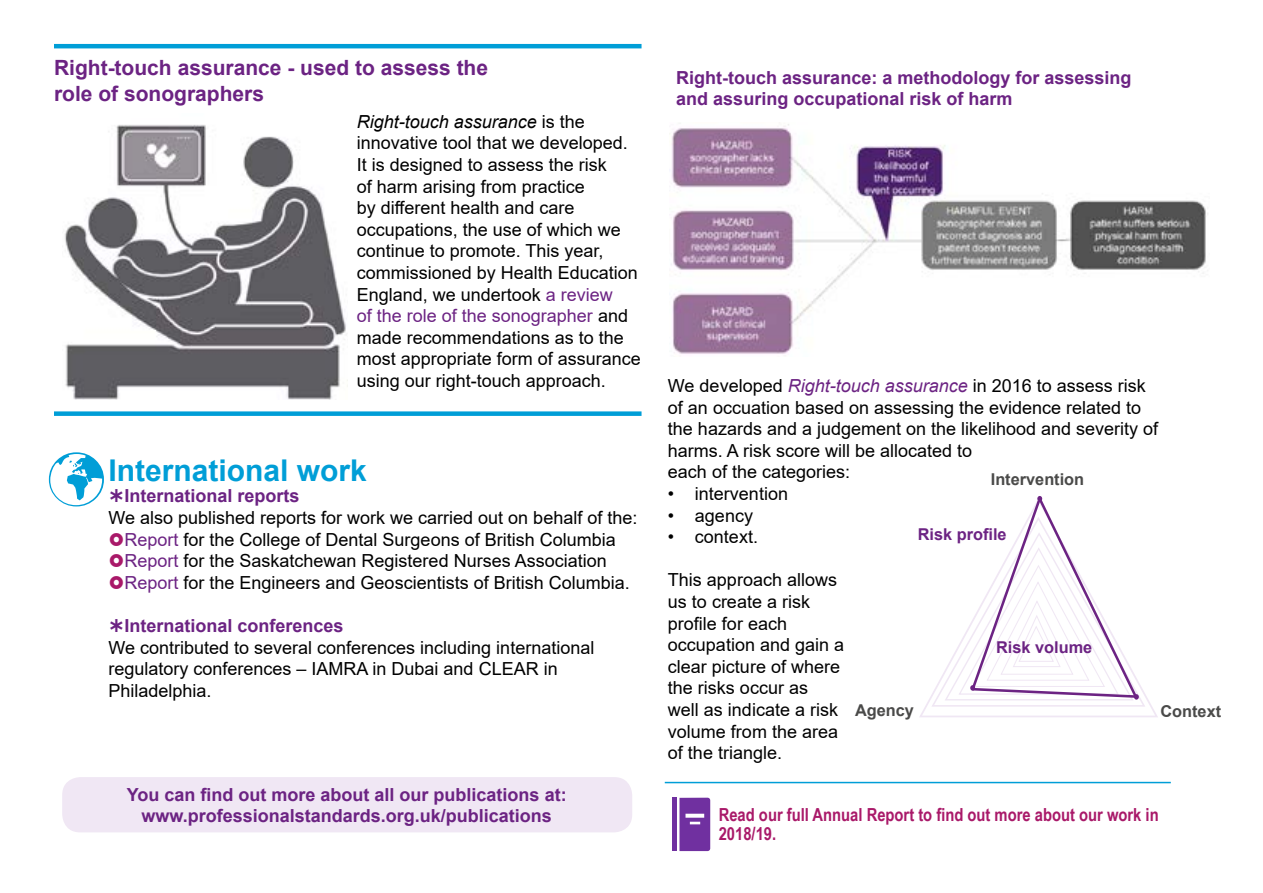
<style>
.page{position:relative;width:1263px;height:893px;background:#fff}
.page>*{position:absolute;margin:0;border:0;box-sizing:border-box;transform-origin:0 0}
.t1{font:700 30px "Arial";color:#009ed7}
.t2{font:700 21px/25.2px "Arial";color:#6c2383}
.t3{font:18px/21.6px "Arial";color:#000}
.t4{font:700 18px/21.6px "Arial";color:#6c2383}
.t5{font:700 18px/19.5px "Arial Narrow";color:#a91969}
.t6{font:700 16.35px "Arial";color:#4a4a49}
.t7{font:700 16.35px "Arial";color:#6c2383}
.s1{font-style:italic}
.s2{color:#6c2383}
.s3{font-style:italic;color:#6c2383}
</style>
<div class="page">
<img style="left:64px;top:124px;width:283px;height:275px">
<hr style="left:54px;top:44px;width:587px;height:4px;background:#009ed7">
<div style="left:54px;top:411px;width:587px;height:5px;background:#009ed7"></div>
<svg style="left:919px;top:698px;width:239px;height:19px"></svg>
<svg style="left:930px;top:496px;width:217px;height:211px"></svg>
<div style="left:62px;top:777px;width:570px;height:55px;background:#f0e7f4;border-radius:18px"></div>
<img style="left:669px;top:124px;width:539px;height:230px">
<hr style="left:665px;top:782px;width:506px;height:1px;background:#009ed7">
<hr style="left:673px;top:798px;width:4px;height:53px;background:#7030a0">
<svg style="left:679px;top:798px;width:31px;height:53px;background:#7b40a7"></svg>
<p class="t2" style="left:54px;top:56px;width:436px">Right-touch assurance - used to assess the role of sonographers</p>
<p class="t3" style="left:357px;top:110px;width:286px"><span class="s1">Right-touch assurance</span> is the innovative tool that we developed.<br>It is designed to assess the risk<br>of harm arising from practice<br>by different health and care occupations, the use of which we continue to promote. This year, commissioned by Health Education<br>England, we undertook <span class="s2">a review<br>of the role of the sonographer</span> and made recommendations as to the most appropriate form of assurance using our right-touch approach.</p>
<p class="t1" style="left:108px;top:449px;width:260px">International work</p>
<p class="t4" style="left:124px;top:486px;width:177px">International reports</p>
<p class="t3" style="left:108px;top:507px;width:530px">We also published reports for work we carried out on behalf of the:</p>
<p class="t3" style="left:124px;top:528px;width:493px"><span class="s2">Report</span> for the College of Dental Surgeons of British Columbia</p>
<p class="t3" style="left:124px;top:550px;width:484px"><span class="s2">Report</span> for the Saskatchewan Registered Nurses Association</p>
<p class="t3" style="left:124px;top:572px;width:507px"><span class="s2">Report</span> for the Engineers and Geoscientists of British Columbia.</p>
<p class="t4" style="left:124px;top:615px;width:221px">International conferences</p>
<p class="t3" style="left:108px;top:636px;width:487px">We contributed to several conferences including international regulatory conferences – IAMRA in Dubai and CLEAR in<br>Philadelphia.</p>
<p class="t4" style="left:676px;top:67px;width:457px">Right-touch assurance: a methodology for assessing and assuring occupational risk of harm</p>
<p class="t3" style="left:668px;top:375px;width:492px">We developed <span class="s3">Right-touch assurance</span> in 2016 to assess risk of an occuation based on assessing the evidence related to the hazards and a judgement on the likelihood and severity of harms. A risk score will be allocated to</p>
<p class="t3" style="left:668px;top:461px;width:184px">each of the categories:</p>
<p class="t3" style="left:668px;top:483px;width:122px">• intervention</p>
<p class="t3" style="left:668px;top:504px;width:87px">• agency</p>
<p class="t3" style="left:668px;top:526px;width:92px">• context.</p>
<p class="t3" style="left:668px;top:569px;width:178px">This approach allows us to create a risk profile for each occupation and gain a clear picture of where the risks occur as<br>well as indicate a risk volume from the area of the triangle.</p>
<p class="t6" style="left:991px;top:467px;width:95px">Intervention</p>
<p class="t7" style="left:918px;top:523px;width:90px">Risk profile</p>
<p class="t7" style="left:996px;top:635px;width:98px">Risk volume</p>
<p class="t6" style="left:855px;top:698px;width:60px">Agency</p>
<p class="t6" style="left:1160px;top:700px;width:62px">Context</p>
<p class="t4" style="left:127px;top:784px;width:441px">You can find out more about all our publications at:</p>
<p class="t4" style="left:141px;top:805px;width:412px">www.professionalstandards.org.uk/publications</p>
<p class="t5" style="left:719px;top:804px;width:441px">Read our full Annual Report to find out more about our work in<br>2018/19.</p>
</div>
